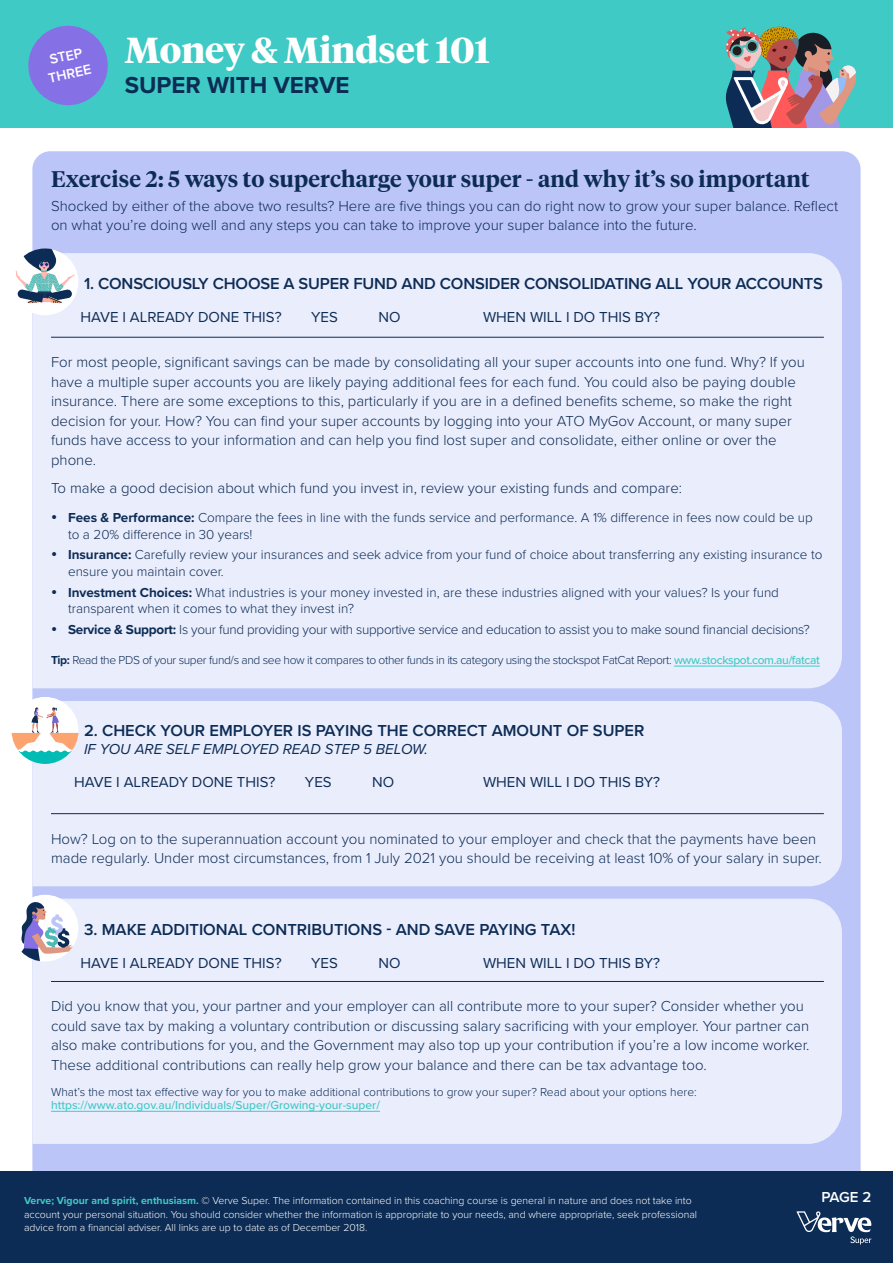
<style>
.page{position:relative;width:893px;height:1263px;background:#fff}
.page>*{position:absolute;margin:0;border:0;box-sizing:border-box;transform-origin:0 0}
.t1{font:700 36px "Tiempos Headline";color:#fff}
.t2{font:700 24px "Proxima Nova";color:#0d2c55}
.Heading{font:600 22.5px "Tiempos Headline";letter-spacing:.01em;color:#0d2c55}
.Subheading{font:600 16.5px "Proxima Nova";letter-spacing:-.01em;color:#0d2c55}
.Body{font:300 15px/19.5px "Proxima Nova";color:#0d2c55}
.Small_text_all_caps{font:15px "Proxima Nova";color:#0d2c55}
.Subheading-2{font:italic 15px "Proxima Nova";color:#0d2c55}
.t3{font:600 15px "Proxima Nova";color:#fff}
.t4{font:600 14.1px/17.7px "Proxima Nova";color:#fff;text-align:center}
.t5{font:300 13.5px/16.5px "Proxima Nova";color:#0d2c55}
.t6{font:300 13.5px "Proxima Nova";letter-spacing:-.02em;color:#0d2c55}
.Tiny_body{font:300 12px/13.5px "Proxima Nova";color:#0d2c55}
.Tiny_body-2{font:300 12px "Proxima Nova";letter-spacing:-.025em;color:#0d2c55}
.t7{font:300 10.5px/13.5px "Proxima Nova";color:#fff}
.s1{font-weight:700}
.s2{font-weight:500;color:#40cac5}
.s3{font-weight:700;color:#40cac5}
</style>
<div class="page">
<div style="left:32px;top:151px;width:829px;height:1049px;background:#bcc5f7;border-radius:18px"></div>
<div style="left:32px;top:899px;width:810px;height:245px;background:#eaedfc"></div>
<div style="left:32px;top:701px;width:810px;height:185px;background:#eaedfc"></div>
<div style="left:32px;top:253px;width:810px;height:435px;background:#eaedfc"></div>
<hr style="left:674px;top:666px;width:146px;height:1px;background:#40cac5">
<hr style="left:51px;top:337px;width:773px;height:1px;background:#0d2c55">
<hr style="left:51px;top:813px;width:773px;height:1px;background:#0d2c55">
<hr style="left:51px;top:981px;width:773px;height:1px;background:#0d2c55">
<hr style="left:51px;top:1111px;width:329px;height:1px;background:#40cac5">
<div style="left:12px;top:248px;width:67px;height:67px;background:#fff;border-radius:50%"></div>
<svg style="left:15px;top:248px;width:61px;height:67px"></svg>
<div style="left:12px;top:697px;width:67px;height:67px;background:#fff;border-radius:50%"></div>
<svg style="left:12px;top:707px;width:67px;height:57px"></svg>
<div style="left:12px;top:894px;width:67px;height:67px;background:#fff;border-radius:50%"></div>
<svg style="left:21px;top:901px;width:55px;height:60px"></svg>
<div style="left:0;top:1171px;width:893px;height:92px;background:#0d2c55"></div>
<div style="left:0;top:0;width:893px;height:128px;background:#40cac5"></div>
<svg style="left:796px;top:1211px;width:75px;height:33px"></svg>
<svg style="left:725px;top:26px;width:131px;height:102px"></svg>
<svg style="left:28px;top:25px;width:80px;height:81px"></svg>
<svg style="left:52px;top:515px;width:4px;height:4px"></svg>
<svg style="left:52px;top:552px;width:4px;height:4px"></svg>
<svg style="left:52px;top:590px;width:4px;height:4px"></svg>
<svg style="left:52px;top:627px;width:4px;height:4px"></svg>
<p class="t4" style="left:43px;top:52px;width:45px;rotate:-12deg">STEP<br>THREE</p>
<h1 class="t1" style="left:125px;top:25px;width:366px">Money &amp; Mindset 101</h1>
<h2 class="t2" style="left:125px;top:67px;width:226px">SUPER WITH VERVE</h2>
<p class="Heading" style="left:51px;top:164px;width:760px">Exercise 2: 5 ways to supercharge your super - and why it’s so important</p>
<p class="Body" style="left:51px;top:195px;width:789px">Shocked by either of the above two results? Here are five things you can do right now to grow your super balance. Reflect on what you’re doing well and any steps you can take to improve your super balance into the future.</p>
<p class="Subheading" style="left:84px;top:272px;width:740px">1. CONSCIOUSLY CHOOSE A SUPER FUND AND CONSIDER CONSOLIDATING ALL YOUR ACCOUNTS</p>
<p class="Small_text_all_caps" style="left:80px;top:306px;width:203px">HAVE I ALREADY DONE THIS?</p>
<p class="Small_text_all_caps" style="left:311px;top:306px;width:28px">YES</p>
<p class="Small_text_all_caps" style="left:378px;top:306px;width:24px">NO</p>
<p class="Small_text_all_caps" style="left:483px;top:306px;width:179px">WHEN WILL I DO THIS BY?</p>
<p class="Body" style="left:51px;top:352px;width:755px">For most people, significant savings can be made by consolidating all your super accounts into one fund. Why? If you have a multiple super accounts you are likely paying additional fees for each fund. You could also be paying double insurance. There are some exceptions to this, particularly if you are in a defined benefits scheme, so make the right decision for your. How? You can find your super accounts by logging into your ATO MyGov Account, or many super funds have access to your information and can help you find lost super and consolidate, either online or over the phone.</p>
<p class="Body" style="left:51px;top:477px;width:633px">To make a good decision about which fund you invest in, review your existing funds and compare:</p>
<p class="t5" style="left:68px;top:508px;width:746px"><span class="s1">Fees &amp; Performance:</span> Compare the fees in line with the funds service and performance. A 1% difference in fees now could be up to a 20% difference in 30 years!</p>
<p class="t5" style="left:68px;top:546px;width:756px"><span class="s1">Insurance:</span> Carefully review your insurances and seek advice from your fund of choice about transferring any existing insurance to ensure you maintain cover.</p>
<p class="t5" style="left:68px;top:583px;width:712px"><span class="s1">Investment Choices:</span> What industries is your money invested in, are these industries aligned with your values? Is your fund transparent when it comes to what they invest in?</p>
<p class="t6" style="left:68px;top:619px;width:743px"><span class="s1">Service &amp; Support:</span> Is your fund providing your with supportive service and education to assist you to make sound financial decisions?</p>
<p class="Tiny_body-2" style="left:51px;top:651px;width:770px"><span class="s1">Tip:</span> Read the PDS of your super fund/s and see how it compares to other funds in its category using the stockspot FatCat Report: <span class="s2">www.stockspot.com.au/fatcat</span></p>
<p class="Subheading" style="left:84px;top:718px;width:562px">2. CHECK YOUR EMPLOYER IS PAYING THE CORRECT AMOUNT OF SUPER</p>
<p class="Subheading-2" style="left:84px;top:737px;width:345px">IF YOU ARE SELF EMPLOYED READ STEP 5 BELOW.</p>
<p class="Small_text_all_caps" style="left:74px;top:770px;width:203px">HAVE I ALREADY DONE THIS?</p>
<p class="Small_text_all_caps" style="left:305px;top:770px;width:28px">YES</p>
<p class="Small_text_all_caps" style="left:372px;top:770px;width:24px">NO</p>
<p class="Small_text_all_caps" style="left:483px;top:770px;width:179px">WHEN WILL I DO THIS BY?</p>
<p class="Body" style="left:51px;top:828px;width:772px">How? Log on to the superannuation account you nominated to your employer and check that the payments have been made regularly. Under most circumstances, from 1 July 2021 you should be receiving at least 10% of your salary in super.</p>
<p class="Subheading" style="left:84px;top:917px;width:493px">3. MAKE ADDITIONAL CONTRIBUTIONS - AND SAVE PAYING TAX!</p>
<p class="Small_text_all_caps" style="left:80px;top:951px;width:203px">HAVE I ALREADY DONE THIS?</p>
<p class="Small_text_all_caps" style="left:311px;top:951px;width:28px">YES</p>
<p class="Small_text_all_caps" style="left:378px;top:951px;width:24px">NO</p>
<p class="Small_text_all_caps" style="left:483px;top:951px;width:179px">WHEN WILL I DO THIS BY?</p>
<p class="Body" style="left:51px;top:995px;width:760px">Did you know that you, your partner and your employer can all contribute more to your super? Consider whether you could save tax by making a voluntary contribution or discussing salary sacrificing with your employer. Your partner can also make contributions for you, and the Government may also top up your contribution if you’re a low income worker.<br>These additional contributions can really help grow your balance and there can be tax advantage too.</p>
<p class="Tiny_body" style="left:51px;top:1084px;width:647px">What’s the most tax effective way for you to make additional contributions to grow your super? Read about your options here: <span class="s2">https://www.ato.gov.au/Individuals/Super/Growing-your-super/</span></p>
<p class="t7" style="left:24px;top:1193px;width:675px"><span class="s3">Verve; Vigour and spirit, enthusiasm.</span> © Verve Super. The information contained in this coaching course is general in nature and does not take into account your personal situation. You should consider whether the information is appropriate to your needs, and where appropriate, seek professional advice from a financial adviser. All links are up to date as of December 2018.</p>
<p class="t3" style="left:822px;top:1185px;width:51px">PAGE 2</p>
</div>
